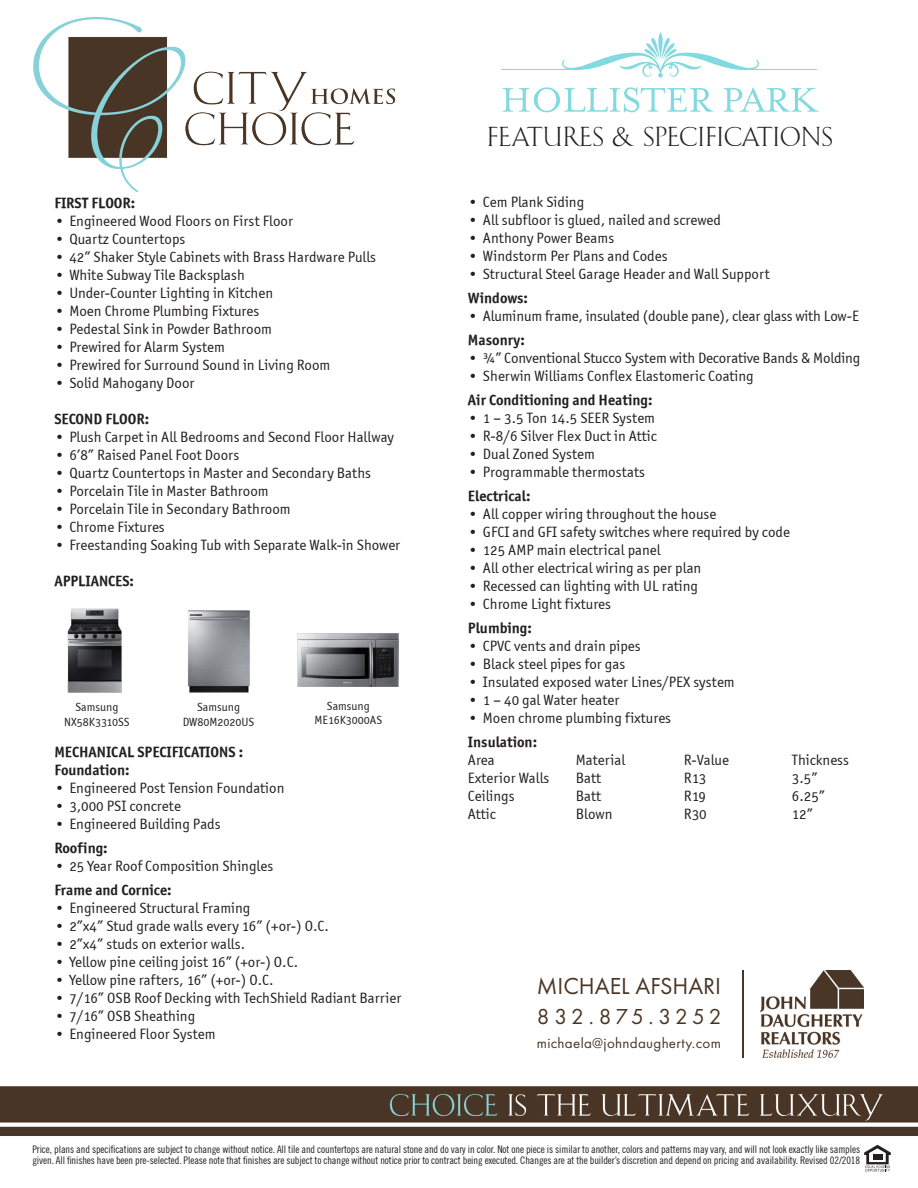
<style>
.page{position:relative;width:918px;height:1188px;background:#fff}
.page>*{position:absolute;margin:0;border:0;box-sizing:border-box;transform-origin:0 0}
.t1{font:24px "Bauer Text Initials";letter-spacing:.055em;color:#231f20}
.t2{font:24px "Futura PT";color:#493525}
.t3{font:22.5px "Futura PT";letter-spacing:.17em;color:#493525}
.t4{font:15px "Officina Sans OSITCTT Book";color:#231f20}
.t5{font:15px "Officina Sans OSITCTT Bold";color:#231f20}
.t6{font:15px "Futura PT";letter-spacing:.02em;color:#493525}
.t7{font:12px/14.4px "Officina Sans OSITCTT Book";color:#231f20;text-align:center}
.t8{font:10.5px/10.5px "Trade Gothic Cond Eighteen";letter-spacing:-.01em;color:#231f20}
</style>
<div class="page">
<img style="left:0;top:17px;width:918px;height:1128px">
<svg style="left:864px;top:1145px;width:27px;height:27px"></svg>
<img style="left:760px;top:970px;width:104px;height:88px">
<hr style="left:742px;top:970px;width:1px;height:88px;background:#493525">
<svg style="left:560px;top:32px;width:201px;height:46px"></svg>
<hr style="left:501px;top:69px;width:75px;height:1px;background:#81dadf">
<hr style="left:745px;top:69px;width:72px;height:1px;background:#81dadf">
<svg style="left:502px;top:87px;width:211px;height:25px"></svg>
<svg style="left:724px;top:87px;width:95px;height:25px"></svg>
<img style="left:298px;top:633px;width:101px;height:53px">
<img style="left:187px;top:610px;width:64px;height:83px">
<img style="left:51px;top:608px;width:87px;height:86px">
<p class="t5" style="left:54px;top:193px;width:83px">FIRST FLOOR:</p>
<p class="t4" style="left:54px;top:212px;width:240px">• Engineered Wood Floors on First Floor</p>
<p class="t4" style="left:54px;top:230px;width:133px">• Quartz Countertops</p>
<p class="t4" style="left:54px;top:248px;width:323px">• 42” Shaker Style Cabinets with Brass Hardware Pulls</p>
<p class="t4" style="left:54px;top:266px;width:192px">• White Subway Tile Backsplash</p>
<p class="t4" style="left:54px;top:284px;width:220px">• Under-Counter Lighting in Kitchen</p>
<p class="t4" style="left:54px;top:302px;width:206px">• Moen Chrome Plumbing Fixtures</p>
<p class="t4" style="left:54px;top:320px;width:219px">• Pedestal Sink in Powder Bathroom</p>
<p class="t4" style="left:54px;top:338px;width:172px">• Prewired for Alarm System</p>
<p class="t4" style="left:54px;top:356px;width:278px">• Prewired for Surround Sound in Living Room</p>
<p class="t4" style="left:54px;top:374px;width:142px">• Solid Mahogany Door</p>
<p class="t5" style="left:54px;top:409px;width:96px">SECOND FLOOR:</p>
<p class="t4" style="left:54px;top:428px;width:341px">• Plush Carpet in All Bedrooms and Second Floor Hallway</p>
<p class="t4" style="left:54px;top:446px;width:186px">• 6’8” Raised Panel Foot Doors</p>
<p class="t4" style="left:54px;top:464px;width:318px">• Quartz Countertops in Master and Secondary Baths</p>
<p class="t4" style="left:54px;top:482px;width:216px">• Porcelain Tile in Master Bathroom</p>
<p class="t4" style="left:54px;top:500px;width:238px">• Porcelain Tile in Secondary Bathroom</p>
<p class="t4" style="left:54px;top:518px;width:112px">• Chrome Fixtures</p>
<p class="t4" style="left:54px;top:536px;width:347px">• Freestanding Soaking Tub with Separate Walk-in Shower</p>
<p class="t5" style="left:54px;top:571px;width:81px">APPLIANCES:</p>
<p class="t7" style="left:64px;top:700px;width:67px">Samsung<br>NX58K3310SS</p>
<p class="t7" style="left:183px;top:700px;width:73px">Samsung<br>DW80M2020US</p>
<p class="t7" style="left:327px;top:699px;width:44px">Samsung</p>
<p class="t7" style="left:315px;top:713px;width:69px">ME16K3000AS</p>
<p class="t5" style="left:54px;top:742px;width:190px">MECHANICAL SPECIFICATIONS :</p>
<p class="t5" style="left:54px;top:760px;width:77px">Foundation:</p>
<p class="t4" style="left:54px;top:779px;width:232px">• Engineered Post Tension Foundation</p>
<p class="t4" style="left:54px;top:797px;width:128px">• 3,000 PSI concrete</p>
<p class="t4" style="left:54px;top:815px;width:168px">• Engineered Building Pads</p>
<p class="t5" style="left:54px;top:838px;width:55px">Roofing:</p>
<p class="t4" style="left:54px;top:857px;width:220px">• 25 Year Roof Composition Shingles</p>
<p class="t5" style="left:54px;top:880px;width:119px">Frame and Cornice:</p>
<p class="t4" style="left:54px;top:899px;width:198px">• Engineered Structural Framing</p>
<p class="t4" style="left:54px;top:917px;width:276px">• 2”x4” Stud grade walls every 16” (+or-) O.C.</p>
<p class="t4" style="left:54px;top:935px;width:192px">• 2”x4” studs on exterior walls.</p>
<p class="t4" style="left:54px;top:953px;width:245px">• Yellow pine ceiling joist 16” (+or-) O.C.</p>
<p class="t4" style="left:54px;top:971px;width:221px">• Yellow pine rafters, 16” (+or-) O.C.</p>
<p class="t4" style="left:54px;top:989px;width:349px">• 7/16” OSB Roof Decking with TechShield Radiant Barrier</p>
<p class="t4" style="left:54px;top:1007px;width:142px">• 7/16” OSB Sheathing</p>
<p class="t4" style="left:54px;top:1025px;width:163px">• Engineered Floor System</p>
<p class="t1" style="left:488px;top:123px;width:346px">FEATURES &amp; SPECIFICATIONS</p>
<p class="t4" style="left:468px;top:193px;width:118px">• Cem Plank Siding</p>
<p class="t4" style="left:468px;top:211px;width:255px">• All subfloor is glued, nailed and screwed</p>
<p class="t4" style="left:468px;top:229px;width:148px">• Anthony Power Beams</p>
<p class="t4" style="left:468px;top:247px;width:201px">• Windstorm Per Plans and Codes</p>
<p class="t4" style="left:468px;top:265px;width:303px">• Structural Steel Garage Header and Wall Support</p>
<p class="t5" style="left:468px;top:289px;width:62px">Windows:</p>
<p class="t4" style="left:468px;top:307px;width:393px">• Aluminum frame, insulated (double pane), clear glass with Low-E</p>
<p class="t5" style="left:468px;top:331px;width:58px">Masonry:</p>
<p class="t4" style="left:468px;top:349px;width:394px">• ¾” Conventional Stucco System with Decorative Bands &amp; Molding</p>
<p class="t4" style="left:468px;top:367px;width:287px">• Sherwin Williams Conflex Elastomeric Coating</p>
<p class="t5" style="left:468px;top:391px;width:186px">Air Conditioning and Heating:</p>
<p class="t4" style="left:468px;top:409px;width:189px">• 1 – 3.5 Ton 14.5 SEER System</p>
<p class="t4" style="left:468px;top:427px;width:190px">• R-8/6 Silver Flex Duct in Attic</p>
<p class="t4" style="left:468px;top:445px;width:128px">• Dual Zoned System</p>
<p class="t4" style="left:468px;top:463px;width:179px">• Programmable thermostats</p>
<p class="t5" style="left:468px;top:487px;width:64px">Electrical:</p>
<p class="t4" style="left:468px;top:505px;width:250px">• All copper wiring throughout the house</p>
<p class="t4" style="left:468px;top:523px;width:324px">• GFCI and GFI safety switches where required by code</p>
<p class="t4" style="left:468px;top:541px;width:194px">• 125 AMP main electrical panel</p>
<p class="t4" style="left:468px;top:559px;width:235px">• All other electrical wiring as per plan</p>
<p class="t4" style="left:468px;top:577px;width:232px">• Recessed can lighting with UL rating</p>
<p class="t4" style="left:468px;top:595px;width:145px">• Chrome Light fixtures</p>
<p class="t5" style="left:468px;top:619px;width:65px">Plumbing:</p>
<p class="t4" style="left:468px;top:637px;width:174px">• CPVC vents and drain pipes</p>
<p class="t4" style="left:468px;top:655px;width:159px">• Black steel pipes for gas</p>
<p class="t4" style="left:468px;top:673px;width:268px">• Insulated exposed water Lines/PEX system</p>
<p class="t4" style="left:468px;top:691px;width:153px">• 1 – 40 gal Water heater</p>
<p class="t4" style="left:468px;top:709px;width:205px">• Moen chrome plumbing fixtures</p>
<p class="t5" style="left:468px;top:733px;width:71px">Insulation:</p>
<p class="t4" style="left:468px;top:751px;width:28px">Area</p>
<p class="t4" style="left:576px;top:751px;width:51px">Material</p>
<p class="t4" style="left:684px;top:751px;width:47px">R-Value</p>
<p class="t4" style="left:792px;top:751px;width:58px">Thickness</p>
<p class="t4" style="left:468px;top:769px;width:83px">Exterior Walls</p>
<p class="t4" style="left:576px;top:769px;width:27px">Batt</p>
<p class="t4" style="left:684px;top:769px;width:24px">R13</p>
<p class="t4" style="left:792px;top:769px;width:27px">3.5”</p>
<p class="t4" style="left:468px;top:787px;width:48px">Ceilings</p>
<p class="t4" style="left:576px;top:787px;width:27px">Batt</p>
<p class="t4" style="left:684px;top:787px;width:23px">R19</p>
<p class="t4" style="left:792px;top:787px;width:35px">6.25”</p>
<p class="t4" style="left:468px;top:805px;width:29px">Attic</p>
<p class="t4" style="left:576px;top:805px;width:38px">Blown</p>
<p class="t4" style="left:684px;top:805px;width:24px">R30</p>
<p class="t4" style="left:792px;top:805px;width:22px">12”</p>
<h1 class="t2" style="left:537px;top:972px;width:186px">MICHAEL AFSHARI</h1>
<h2 class="t3" style="left:537px;top:1003px;width:186px">832.875.3252</h2>
<p class="t6" style="left:537px;top:1034px;width:186px">michaela@johndaugherty.com</p>
<p class="t8" style="left:32px;top:1144px;width:829px">Price, plans and specifications are subject to change without notice. All tile and countertops are natural stone and do vary in color. Not one piece is similar to another, colors and patterns may vary, and will not look exactly like samples given. All finishes have been pre-selected. Please note that finishes are subject to change without notice prior to contract being executed. Changes are at the builder’s discretion and depend on pricing and availability. Revised 02/2018</p>
</div>
